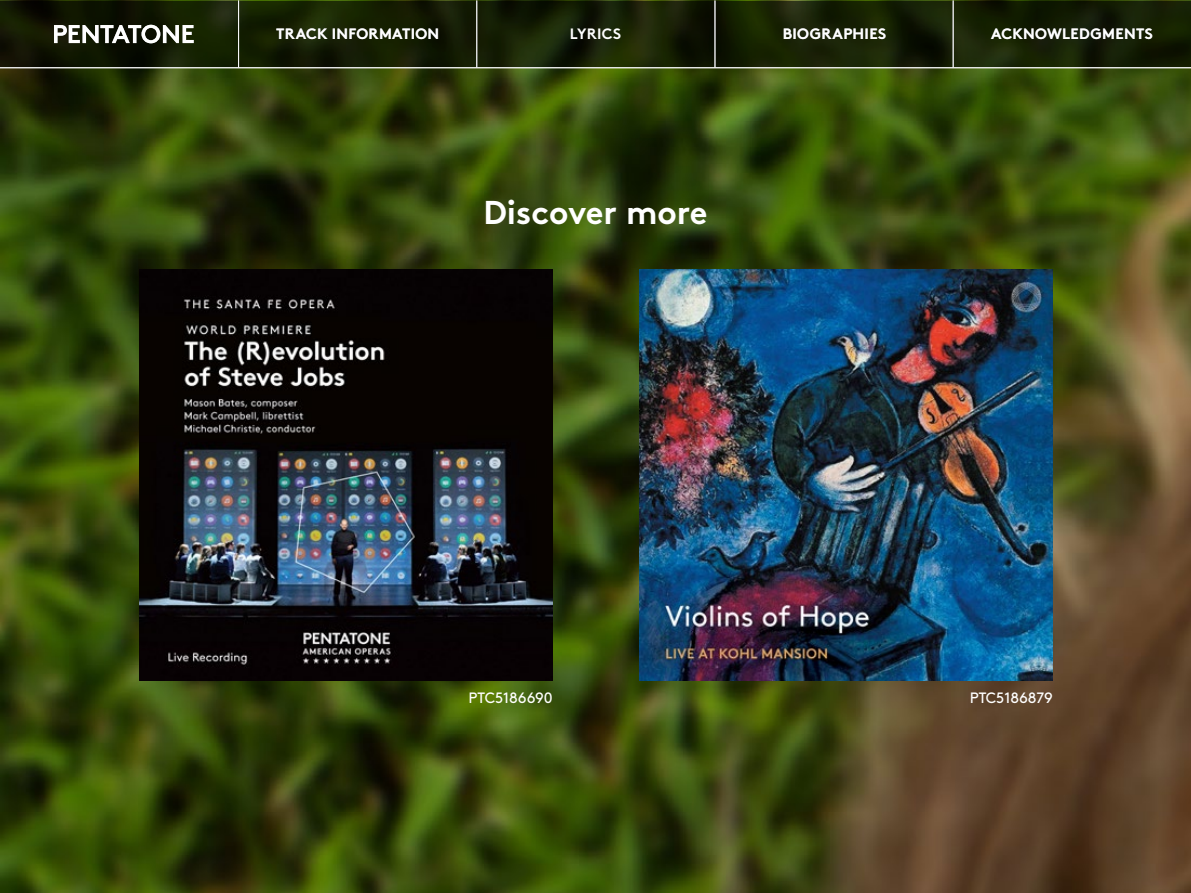
<style>
.page{position:relative;width:1191px;height:893px;background:#fff}
.page>*{position:absolute;margin:0;border:0;box-sizing:border-box;transform-origin:0 0}
.t1{font:700 33px "Brown";color:#fff}
.t2{font:700 15px "Brown";letter-spacing:.02em;color:#fff}
.t3{font:15px "Brown";color:#fff}
</style>
<div class="page">
<img style="left:0;top:0;width:1191px;height:893px">
<img style="left:139px;top:270px;width:414px;height:411px">
<img style="left:639px;top:270px;width:413px;height:411px">
<svg style="left:0;top:1px;width:1191px;height:66px;background:#151e04"></svg>
<hr style="left:0;top:67px;width:1191px;height:1px;background:#fff">
<hr style="left:238px;top:1px;width:1px;height:67px;background:#fff">
<hr style="left:476px;top:1px;width:1px;height:67px;background:#fff">
<hr style="left:714px;top:1px;width:1px;height:67px;background:#fff">
<hr style="left:952px;top:1px;width:1px;height:67px;background:#fff">
<svg style="left:54px;top:25px;width:140px;height:18px"></svg>
<p class="t2" style="left:276px;top:22px;width:165px">TRACK INFORMATION</p>
<p class="t2" style="left:570px;top:22px;width:53px">LYRICS</p>
<p class="t2" style="left:783px;top:22px;width:105px">BIOGRAPHIES</p>
<p class="t2" style="left:991px;top:22px;width:163px">ACKNOWLEDGMENTS</p>
<h1 class="t1" style="left:483px;top:186px;width:225px">Discover more</h1>
<p class="t3" style="left:468px;top:686px;width:86px">PTC5186690</p>
<p class="t3" style="left:969px;top:686px;width:85px">PTC5186879</p>
</div>
